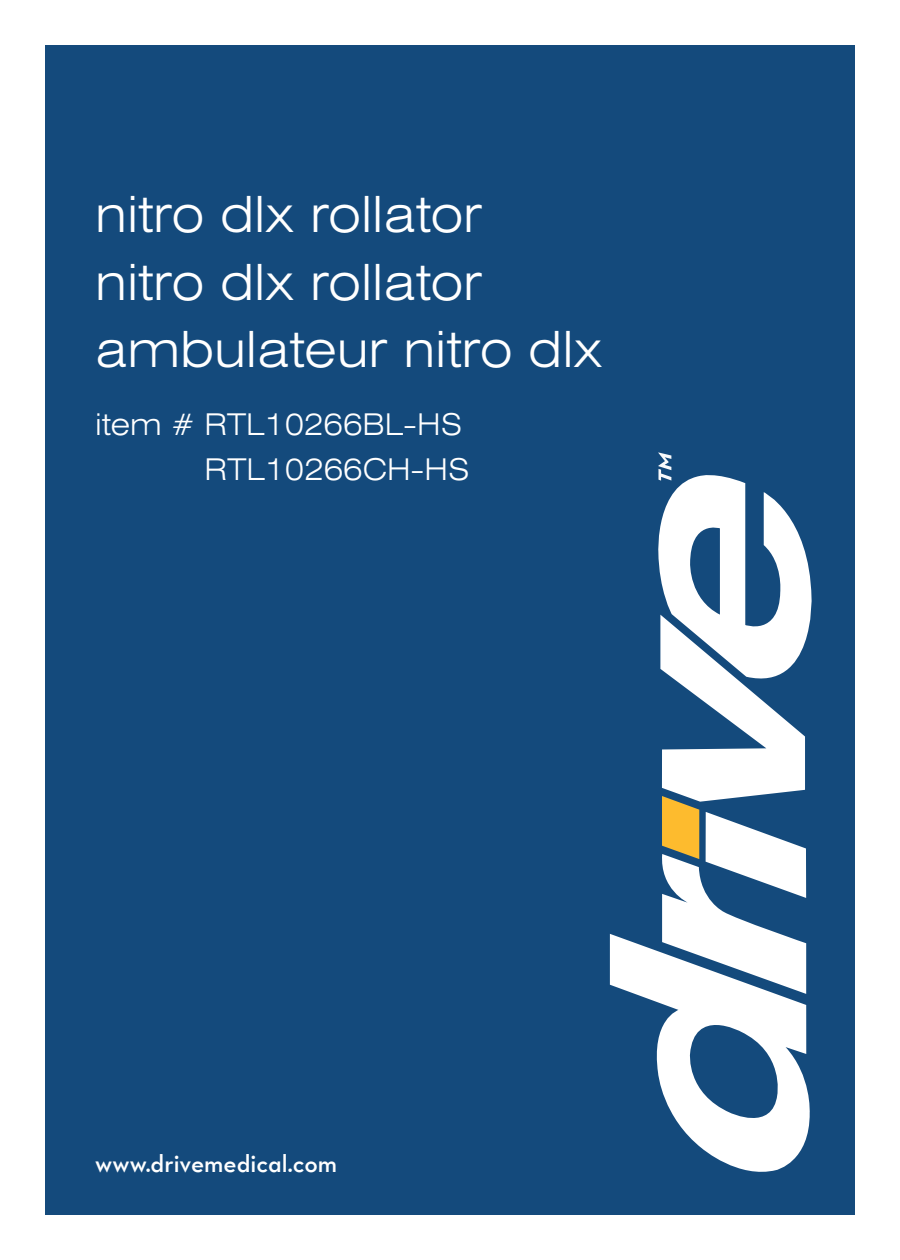
<style>
.page{position:relative;width:900px;height:1260px;background:#fff}
.page>*{position:absolute;margin:0;border:0;box-sizing:border-box;transform-origin:0 0}
.t1{font:300 expanded 50px "Swiss 721 BT";color:#fff}
.t2{font:300 expanded 30px "Swiss 721 BT";color:#fff}
.Copy_of_Normal{font:25px "Neutraface Text TT Demi Alt";color:#fff}
</style>
<div class="page">
<div style="left:45px;top:45px;width:810px;height:1170px;background:#144a7c"></div>
<svg style="left:610px;top:934px;width:200px;height:238px"></svg>
<svg style="left:656px;top:452px;width:156px;height:542px"></svg>
<p class="t1" style="left:95px;top:185px;width:388px">nitro dlx rollator</p>
<p class="t1" style="left:95px;top:252px;width:388px">nitro dlx rollator</p>
<p class="t1" style="left:95px;top:320px;width:508px">ambulateur nitro dlx</p>
<p class="t2" style="left:95px;top:406px;width:369px">item # RTL10266BL-HS</p>
<p class="t2" style="left:205px;top:451px;width:266px">RTL10266CH-HS</p>
<p class="Copy_of_Normal" style="left:95px;top:1148px;width:244px">www.drivemedical.com</p>
</div>
